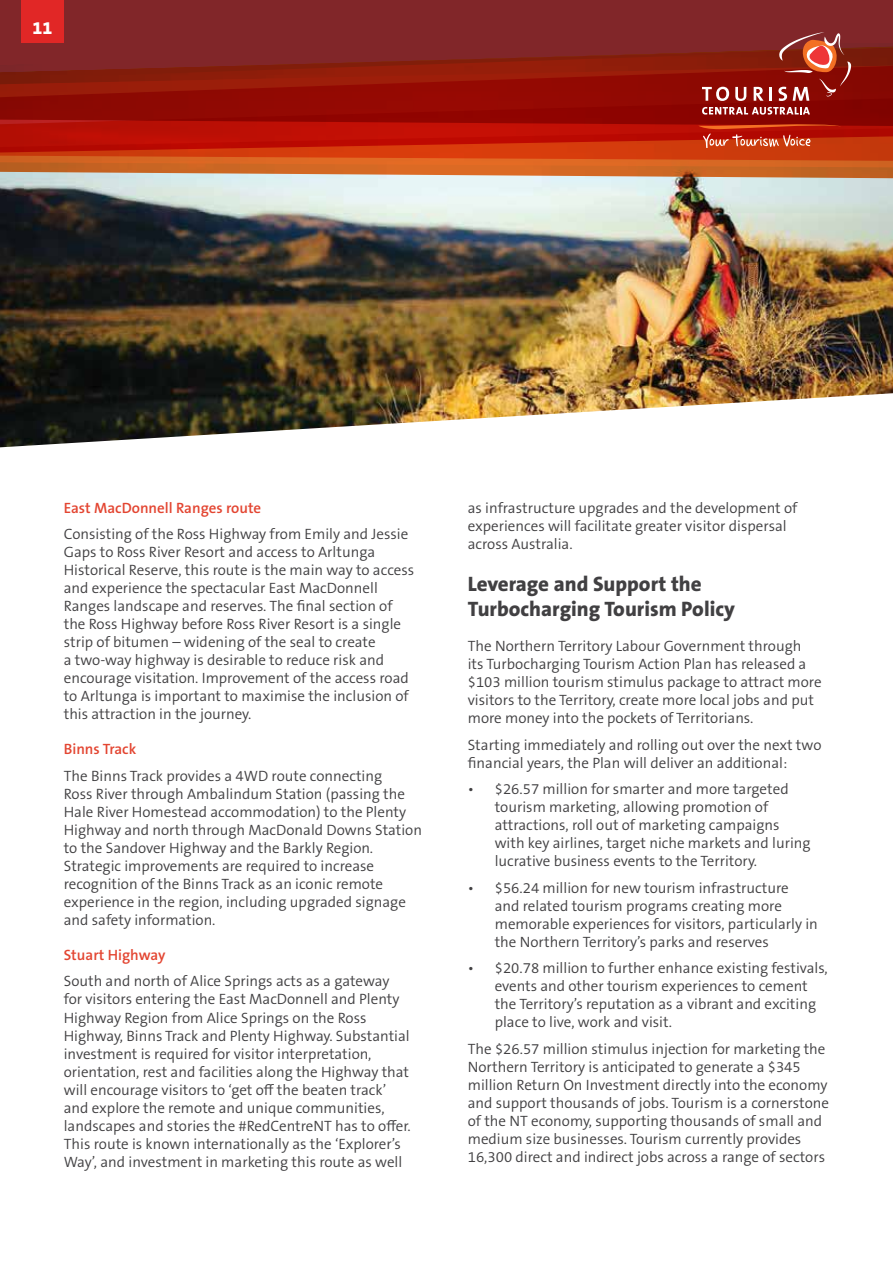
<style>
.page{position:relative;width:893px;height:1263px;background:#fff}
.page>*{position:absolute;margin:0;border:0;box-sizing:border-box;transform-origin:0 0}
.t1{font:800 21px/25.2px "The Sans B W8";color:#414042}
.t2{font:800 18px "The Sans B W8";color:#fff}
.t3{font:300 15px/18px "The Sans B W4";color:#414042}
.t4{font:600 15px "The Sans B W6";color:#e34531}
</style>
<div class="page">
<img style="left:0;top:178px;width:893px;height:269px">
<svg style="left:0;top:101px;width:893px;height:77px;background:#ad3c21"></svg>
<div style="left:0;top:0;width:893px;height:32px;background:#812629"></div>
<svg style="left:702px;top:107px;width:108px;height:8px"></svg>
<svg style="left:0;top:32px;width:893px;height:69px;background:#8c1f18"></svg>
<svg style="left:0;top:122px;width:893px;height:39px;background:#c4260b"></svg>
<div style="left:21px;top:0;width:43px;height:43px;background:#e12726"></div>
<p class="t2" style="left:33px;top:16px;width:21px">11</p>
<p class="t4" style="left:64px;top:498px;width:199px">East MacDonnell Ranges route</p>
<p class="t3" style="left:64px;top:525px;width:352px">Consisting of the Ross Highway from Emily and Jessie Gaps to Ross River Resort and access to Arltunga Historical Reserve, this route is the main way to access and experience the spectacular East MacDonnell Ranges landscape and reserves. The final section of the Ross Highway before Ross River Resort is a single strip of bitumen – widening of the seal to create<br>a two-way highway is desirable to reduce risk and encourage visitation. Improvement of the access road to Arltunga is important to maximise the inclusion of this attraction in the journey.</p>
<p class="t4" style="left:64px;top:740px;width:74px">Binns Track</p>
<p class="t3" style="left:64px;top:767px;width:360px">The Binns Track provides a 4WD route connecting<br>Ross River through Ambalindum Station (passing the Hale River Homestead accommodation) to the Plenty Highway and north through MacDonald Downs Station to the Sandover Highway and the Barkly Region.<br>Strategic improvements are required to increase recognition of the Binns Track as an iconic remote experience in the region, including upgraded signage and safety information.</p>
<p class="t4" style="left:64px;top:945px;width:103px">Stuart Highway</p>
<p class="t3" style="left:64px;top:972px;width:349px">South and north of Alice Springs acts as a gateway for visitors entering the East MacDonnell and Plenty Highway Region from Alice Springs on the Ross Highway, Binns Track and Plenty Highway. Substantial investment is required for visitor interpretation, orientation, rest and facilities along the Highway that will encourage visitors to ‘get off the beaten track’ and explore the remote and unique communities, landscapes and stories the #RedCentreNT has to offer.<br>This route is known internationally as the ‘Explorer’s Way’, and investment in marketing this route as well</p>
<p class="t3" style="left:468px;top:499px;width:331px">as infrastructure upgrades and the development of experiences will facilitate greater visitor dispersal across Australia.</p>
<h1 class="t1" style="left:468px;top:571px;width:269px">Leverage and Support the<br>Turbocharging Tourism Policy</h1>
<p class="t3" style="left:468px;top:637px;width:355px">The Northern Territory Labour Government through<br>its Turbocharging Tourism Action Plan has released a $103 million tourism stimulus package to attract more visitors to the Territory, create more local jobs and put more money into the pockets of Territorians.</p>
<p class="t3" style="left:468px;top:736px;width:355px">Starting immediately and rolling out over the next two financial years, the Plan will deliver an additional:</p>
<p class="t3" style="left:495px;top:780px;width:317px;text-indent:-27px">• $26.57 million for smarter and more targeted tourism marketing, allowing promotion of attractions, roll out of marketing campaigns with key airlines, target niche markets and luring lucrative business events to the Territory.</p>
<p class="t3" style="left:495px;top:879px;width:325px;text-indent:-27px">• $56.24 million for new tourism infrastructure<br>and related tourism programs creating more memorable experiences for visitors, particularly in the Northern Territory’s parks and reserves</p>
<p class="t3" style="left:495px;top:959px;width:335px;text-indent:-27px">• $20.78 million to further enhance existing festivals, events and other tourism experiences to cement the Territory’s reputation as a vibrant and exciting place to live, work and visit.</p>
<p class="t3" style="left:468px;top:1040px;width:363px">The $26.57 million stimulus injection for marketing the Northern Territory is anticipated to generate a $345 million Return On Investment directly into the economy and support thousands of jobs. Tourism is a cornerstone of the NT economy, supporting thousands of small and medium size businesses. Tourism currently provides 16,300 direct and indirect jobs across a range of sectors</p>
</div>
